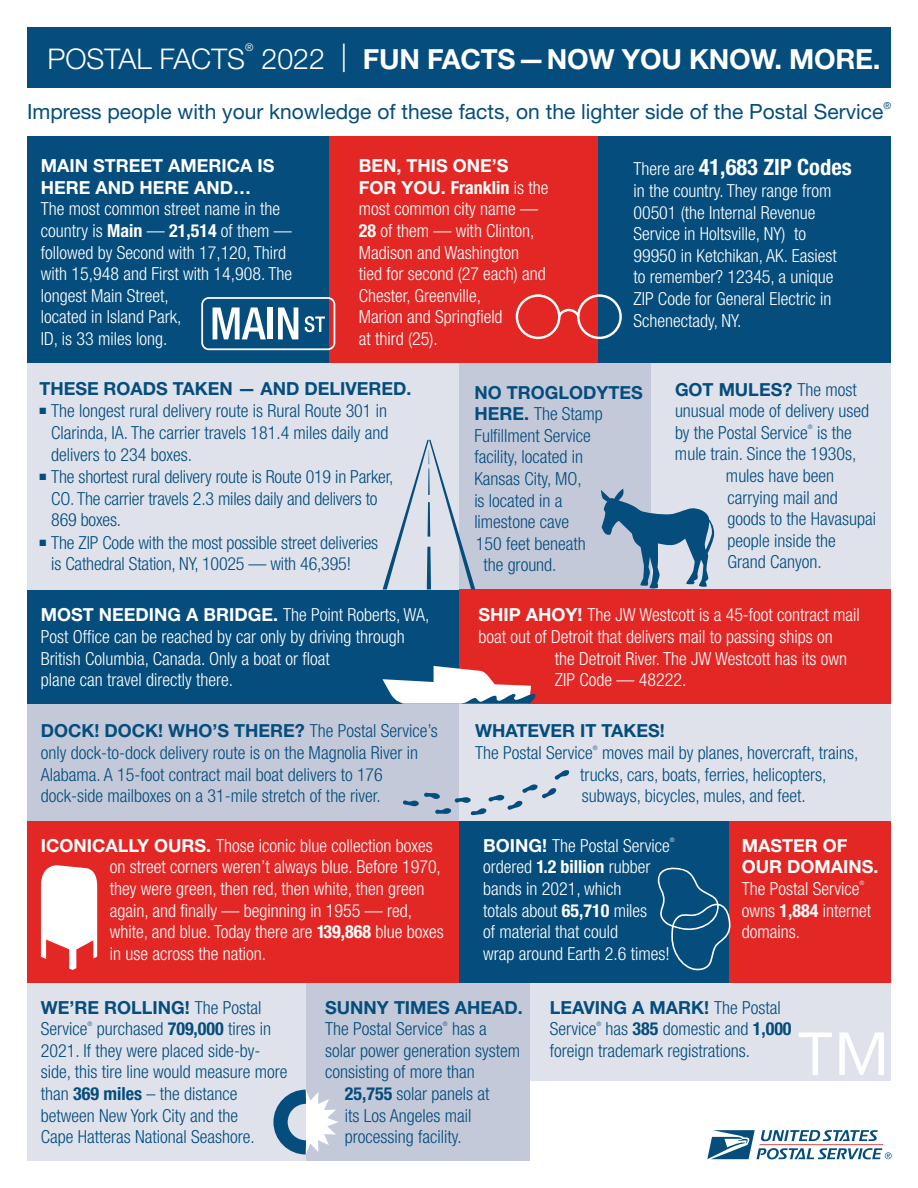
<style>
.page{position:relative;width:918px;height:1188px;background:#fff}
.page>*{position:absolute;margin:0;border:0;box-sizing:border-box;transform-origin:0 0}
.t1{font:300 103.05px "Helvetica Neue LT Std";color:#fff}
.t2{font:300 28.5px "Helvetica Neue LT Std";color:#fff}
.t3{font:700 27.75px "Helvetica Neue LT Std";letter-spacing:-.01em;color:#fff}
.t4{font:700 condensed 22.5px "Helvetica Neue LT Std";color:#fff}
.t5{font:21px "Helvetica Neue LT Std";color:#044d7c}
.t6{font:300 condensed 18px/21.6px "Helvetica Neue LT Std";color:#044d7c}
.t7{font:300 condensed 18px/21.6px "Helvetica Neue LT Std";color:#fff}
.t8{font:700 18px "Helvetica Neue LT Std";color:#044d7c}
.t9{font:700 18px/21.6px "Helvetica Neue LT Std";color:#fff}
.t10{font:300 10.5px "Helvetica Neue LT Std";color:#fff}
.t11{font:9.6px "Helvetica Neue LT Std";color:#044d7c}
.t12{font:300 condensed 6.15px "Helvetica Neue LT Std";color:#044d7c}
.t13{font:300 condensed 6.15px "Helvetica Neue LT Std";color:#fff}
.s1{font-weight:300;font-size:28.5px}
.s2{font-weight:700}
.s3{font-weight:700;font-stretch:normal}
.s4{font-weight:300;font-size:18px}
</style>
<div class="page">
<div style="left:530px;top:961px;width:361px;height:120px;background:#dfe2eb"></div>
<div style="left:306px;top:957px;width:223px;height:204px;background:#c4c9d9"></div>
<div style="left:27px;top:957px;width:279px;height:204px;background:#dfe2eb"></div>
<div style="left:459px;top:350px;width:201px;height:240px;background:#c4c9d9"></div>
<div style="left:27px;top:27px;width:864px;height:60px;background:#044d7c"></div>
<svg style="left:707px;top:1130px;width:185px;height:30px"></svg>
<div style="left:453px;top:698px;width:438px;height:167px;background:#dfe2eb"></div>
<div style="left:27px;top:698px;width:432px;height:167px;background:#c4c9d9"></div>
<div style="left:27px;top:589px;width:432px;height:115px;background:#044d7c"></div>
<div style="left:652px;top:350px;width:239px;height:240px;background:#dfe2eb"></div>
<div style="left:27px;top:350px;width:432px;height:240px;background:#dfe2eb"></div>
<div style="left:27px;top:821px;width:452px;height:162px;background:#e22725"></div>
<div style="left:459px;top:821px;width:270px;height:162px;background:#044d7c"></div>
<div style="left:328px;top:136px;width:270px;height:227px;background:#e22725"></div>
<div style="left:27px;top:136px;width:301px;height:227px;background:#044d7c"></div>
<div style="left:598px;top:136px;width:293px;height:227px;background:#044d7c"></div>
<svg style="left:601px;top:489px;width:113px;height:100px"></svg>
<div style="left:459px;top:589px;width:432px;height:115px;background:#e22725"></div>
<div style="left:729px;top:821px;width:162px;height:162px;background:#e22725"></div>
<div style="left:201px;top:297px;width:134px;height:53px;border:2px solid #fff;border-radius:7px"></div>
<svg style="left:213px;top:307px;width:53px;height:32px"></svg>
<div style="left:268px;top:307px;width:5px;height:32px;background:#fff"></div>
<svg style="left:278px;top:307px;width:20px;height:32px"></svg>
<svg style="left:305px;top:316px;width:20px;height:16px"></svg>
<svg style="left:516px;top:294px;width:106px;height:45px"></svg>
<svg style="left:383px;top:440px;width:92px;height:150px"></svg>
<svg style="left:383px;top:666px;width:152px;height:38px"></svg>
<svg style="left:41px;top:865px;width:56px;height:105px"></svg>
<svg style="left:657px;top:867px;width:73px;height:103px"></svg>
<svg style="left:273px;top:1090px;width:65px;height:65px"></svg>
<svg style="left:403px;top:770px;width:167px;height:46px"></svg>
<p class="t10" style="left:245px;top:40px;width:10px">®</p>
<h3 class="t3" style="left:262px;top:42px;width:621px"><span class="s1">2022 |</span> FUN FACTS — NOW YOU KNOW. MORE.</h3>
<p class="t5" style="left:27px;top:99px;width:858px">Impress people with your knowledge of these facts, on the lighter side of the Postal Service</p>
<p class="t11" style="left:883px;top:100px;width:9px">®</p>
<h2 class="t2" style="left:48px;top:41px;width:199px">POSTAL FACTS</h2>
<p class="t9" style="left:41px;top:155px;width:235px">MAIN STREET AMERICA IS<br>HERE AND HERE AND…</p>
<p class="t7" style="left:41px;top:198px;width:253px">The most common street name in the country is <span class="s2">Main</span> — <span class="s2">21,514</span> of them — followed by Second with 17,120, Third with 15,948 and First with 14,908. The longest Main Street,<br>located in Island Park,<br>ID, is 33 miles long.</p>
<p class="t7" style="left:359px;top:155px;width:191px"><span class="s3">BEN, THIS ONE’S<br>FOR YOU.</span> <span class="s2">Franklin</span> is the most common city name —<br><span class="s2">28</span> of them — with Clinton,<br>Madison and Washington<br>tied for second (27 each) and<br>Chester, Greenville,<br>Marion and Springfield<br>at third (25).</p>
<p class="t4" style="left:633px;top:154px;width:220px"><span class="s4">There are</span> 41,683 ZIP Codes</p>
<p class="t7" style="left:633px;top:180px;width:205px">in the country. They range from<br>00501 (the Internal Revenue<br>Service in Holtsville, NY) to<br>99950 in Ketchikan, AK. Easiest to remember? 12345, a unique<br>ZIP Code for General Electric in<br>Schenectady, NY.</p>
<p class="t8" style="left:39px;top:377px;width:373px">THESE ROADS TAKEN — AND DELIVERED.</p>
<p class="t6" style="left:51px;top:400px;width:339px;text-align:justify;text-indent:-12px">■ The longest rural delivery route is Rural Route 301 in Clarinda, IA. The carrier travels 181.4 miles daily and delivers to 234 boxes.</p>
<p class="t6" style="left:51px;top:466px;width:344px;text-indent:-12px">■ The shortest rural delivery route is Route 019 in Parker,<br>CO. The carrier travels 2.3 miles daily and delivers to<br>869 boxes.</p>
<p class="t6" style="left:51px;top:532px;width:329px;text-indent:-12px">■ The ZIP Code with the most possible street deliveries is Cathedral Station, NY, 10025 — with 46,395!</p>
<p class="t8" style="left:474px;top:381px;width:170px">NO TROGLODYTES</p>
<p class="t6" style="left:474px;top:403px;width:130px"><span class="s3">HERE.</span> The Stamp</p>
<p class="t6" style="left:474px;top:424px;width:118px">Fulfillment Service</p>
<p class="t6" style="left:474px;top:446px;width:110px">facility, located in</p>
<p class="t6" style="left:474px;top:468px;width:109px">Kansas City, MO,</p>
<p class="t6" style="left:474px;top:489px;width:90px">is located in a</p>
<p class="t6" style="left:474px;top:511px;width:96px">limestone cave</p>
<p class="t6" style="left:476px;top:532px;width:111px">150 feet beneath</p>
<p class="t6" style="left:483px;top:554px;width:75px">the ground.</p>
<p class="t6" style="left:675px;top:378px;width:196px"><span class="s3">GOT MULES?</span> The most unusual mode of delivery used by the Postal Service</p>
<p class="t12" style="left:808px;top:424px;width:6px">®</p>
<p class="t6" style="left:817px;top:422px;width:36px">is the</p>
<p class="t6" style="left:675px;top:443px;width:183px">mule train. Since the 1930s,</p>
<p class="t6" style="left:726px;top:465px;width:110px">mules have been</p>
<p class="t6" style="left:727px;top:486px;width:112px">carrying mail and</p>
<p class="t6" style="left:727px;top:508px;width:150px">goods to the Havasupai</p>
<p class="t6" style="left:727px;top:530px;width:110px">people inside the</p>
<p class="t6" style="left:727px;top:551px;width:96px">Grand Canyon.</p>
<p class="t7" style="left:41px;top:604px;width:390px"><span class="s3">MOST NEEDING A BRIDGE.</span> The Point Roberts, WA, Post Office can be reached by car only by driving through British Columbia, Canada. Only a boat or float<br>plane can travel directly there.</p>
<p class="t6" style="left:41px;top:720px;width:398px"><span class="s3">DOCK! DOCK! WHO’S THERE?</span> The Postal Service’s only dock-to-dock delivery route is on the Magnolia River in Alabama. A 15-foot contract mail boat delivers to 176 dock-side mailboxes on a 31-mile stretch of the river.</p>
<p class="t8" style="left:475px;top:720px;width:191px">WHATEVER IT TAKES!</p>
<p class="t7" style="left:478px;top:604px;width:383px"><span class="s3">SHIP AHOY!</span> The JW Westcott is a 45-foot contract mail</p>
<p class="t7" style="left:478px;top:626px;width:356px">boat out of Detroit that delivers mail to passing ships on</p>
<p class="t7" style="left:555px;top:647px;width:294px">the Detroit River. The JW Westcott has its own</p>
<p class="t7" style="left:555px;top:669px;width:133px">ZIP Code — 48222.</p>
<p class="t6" style="left:475px;top:742px;width:119px">The Postal Service</p>
<p class="t12" style="left:593px;top:744px;width:6px">®</p>
<p class="t6" style="left:580px;top:742px;width:280px;text-indent:22px">moves mail by planes, hovercraft, trains, trucks, cars, boats, ferries, helicopters, subways, bicycles, mules, and feet.</p>
<p class="t7" style="left:110px;top:834px;width:335px;text-indent:-69px"><span class="s3">ICONICALLY OURS.</span> Those iconic blue collection boxes on street corners weren’t always blue. Before 1970, they were green, then red, then white, then green again, and finally — beginning in 1955 — red, white, and blue. Today there are <span class="s2">139,868</span> blue boxes in use across the nation.</p>
<p class="t7" style="left:483px;top:834px;width:188px"><span class="s3">BOING!</span> The Postal Service</p>
<p class="t13" style="left:670px;top:837px;width:6px">®</p>
<p class="t7" style="left:483px;top:856px;width:188px">ordered <span class="s2">1.2 billion</span> rubber bands in 2021, which<br>totals about <span class="s2">65,710</span> miles<br>of material that could<br>wrap around Earth 2.6 times!</p>
<p class="t9" style="left:742px;top:834px;width:138px">MASTER OF<br>OUR DOMAINS.</p>
<p class="t7" style="left:742px;top:878px;width:119px">The Postal Service</p>
<p class="t13" style="left:859px;top:880px;width:6px">®</p>
<p class="t7" style="left:742px;top:899px;width:131px">owns <span class="s2">1,884</span> internet domains.</p>
<p class="t6" style="left:41px;top:996px;width:222px"><span class="s3">WE’RE ROLLING!</span> The Postal<br>Service</p>
<p class="t12" style="left:88px;top:1020px;width:6px">®</p>
<p class="t6" style="left:41px;top:1018px;width:248px;text-indent:56px">purchased <span class="s2">709,000</span> tires in<br>2021. If they were placed side-by&shy;side, this tire line would measure more than <span class="s2">369 miles</span> – the distance between New York City and the<br>Cape Hatteras National Seashore.</p>
<p class="t8" style="left:325px;top:996px;width:199px">SUNNY TIMES AHEAD.</p>
<p class="t6" style="left:325px;top:1018px;width:119px">The Postal Service</p>
<p class="t12" style="left:443px;top:1020px;width:6px">®</p>
<p class="t6" style="left:452px;top:1018px;width:36px">has a</p>
<p class="t6" style="left:325px;top:1040px;width:196px">solar power generation system</p>
<p class="t6" style="left:325px;top:1061px;width:151px">consisting of more than</p>
<p class="t6" style="left:345px;top:1083px;width:146px"><span class="s2">25,755</span> solar panels at</p>
<p class="t6" style="left:345px;top:1104px;width:128px">its Los Angeles mail</p>
<p class="t6" style="left:345px;top:1126px;width:118px">processing facility.</p>
<p class="t6" style="left:550px;top:996px;width:233px"><span class="s3">LEAVING A MARK!</span> The Postal<br>Service</p>
<p class="t12" style="left:596px;top:1020px;width:6px">®</p>
<p class="t6" style="left:550px;top:1018px;width:243px;text-indent:56px">has <span class="s2">385</span> domestic and <span class="s2">1,000 </span>foreign trademark registrations.</p>
<h1 class="t1" style="left:790px;top:1006px;width:104px">™</h1>
</div>
